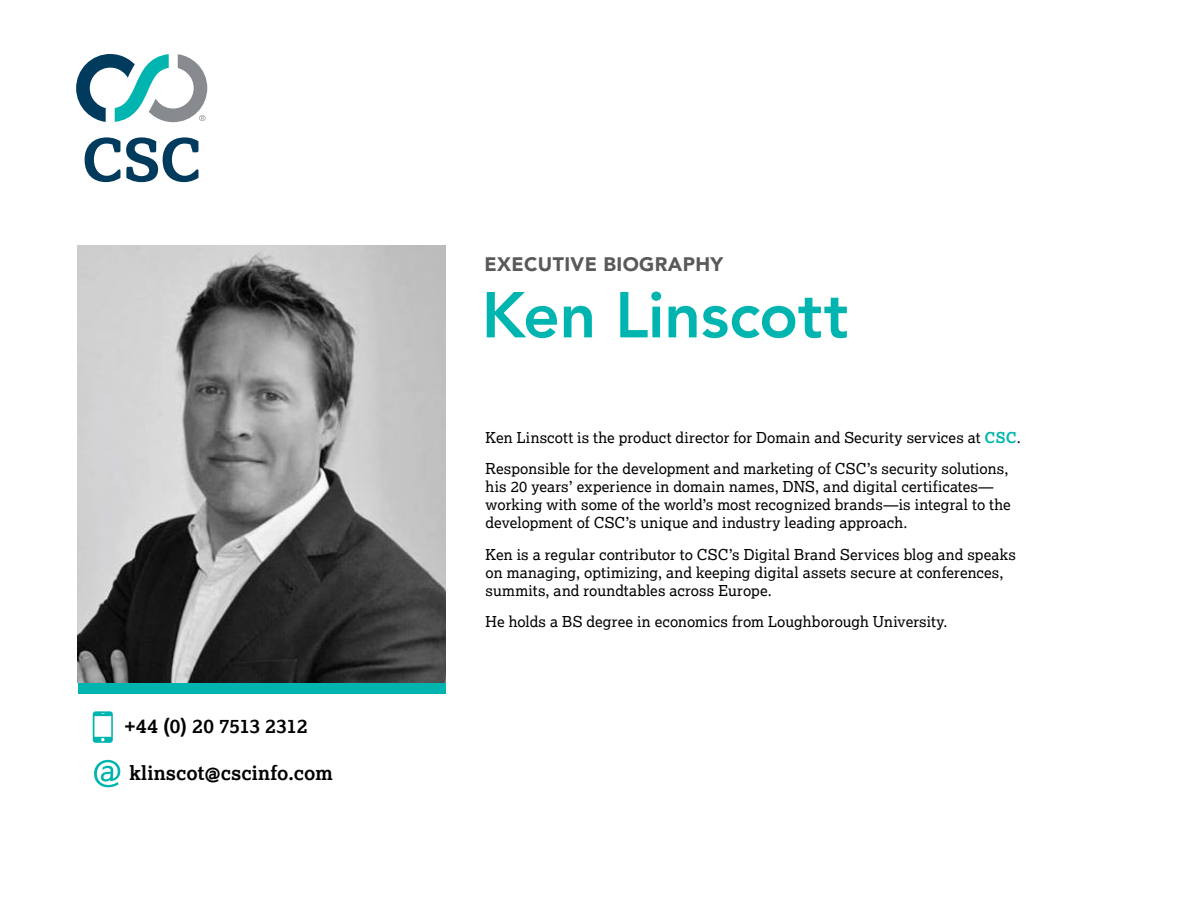
<style>
.page{position:relative;width:1188px;height:918px;background:#fff}
.page>*{position:absolute;margin:0;border:0;box-sizing:border-box;transform-origin:0 0}
.t1{font:800 64.05px "Avenir";letter-spacing:-.005em;color:#00b5af}
.t2{font:700 19.5px "Lexia";letter-spacing:.005em;color:#000}
.t3{font:900 19.5px "Avenir";letter-spacing:.02em;color:#58595b}
.t4{font:15px/18px "Lexia";letter-spacing:.01em;color:#000}
.s1{font-weight:700;color:#00b5af}
</style>
<div class="page">
<svg style="left:93px;top:711px;width:20px;height:32px"></svg>
<div style="left:78px;top:682px;width:368px;height:11px;background:#00b5af"></div>
<img style="left:78px;top:245px;width:368px;height:437px">
<svg style="left:94px;top:760px;width:26px;height:27px"></svg>
<svg style="left:85px;top:137px;width:113px;height:45px"></svg>
<svg style="left:76px;top:54px;width:131px;height:68px"></svg>
<h2 class="t2" style="left:125px;top:714px;width:184px">+44 (0) 20 7513 2312</h2>
<h2 class="t2" style="left:129px;top:761px;width:205px">klinscot@cscinfo.com</h2>
<h2 class="t3" style="left:484px;top:248px;width:240px">EXECUTIVE BIOGRAPHY</h2>
<h1 class="t1" style="left:482px;top:265px;width:368px">Ken Linscott</h1>
<p class="t4" style="left:486px;top:421px;width:537px;line-height:31.5px">Ken Linscott is the product director for Domain and Security services at <span class="s1">CSC</span>.<br>Responsible for the development and marketing of CSC’s security solutions,</p>
<p class="t4" style="left:486px;top:477px;width:527px">his 20 years’ experience in domain names, DNS, and digital certificates— working with some of the world’s most recognized brands—is integral to the development of CSC’s unique and industry leading approach.</p>
<p class="t4" style="left:486px;top:545px;width:532px">Ken is a regular contributor to CSC’s Digital Brand Services blog and speaks on managing, optimizing, and keeping digital assets secure at conferences, summits, and roundtables across Europe.</p>
<p class="t4" style="left:486px;top:612px;width:464px">He holds a BS degree in economics from Loughborough University.</p>
</div>
